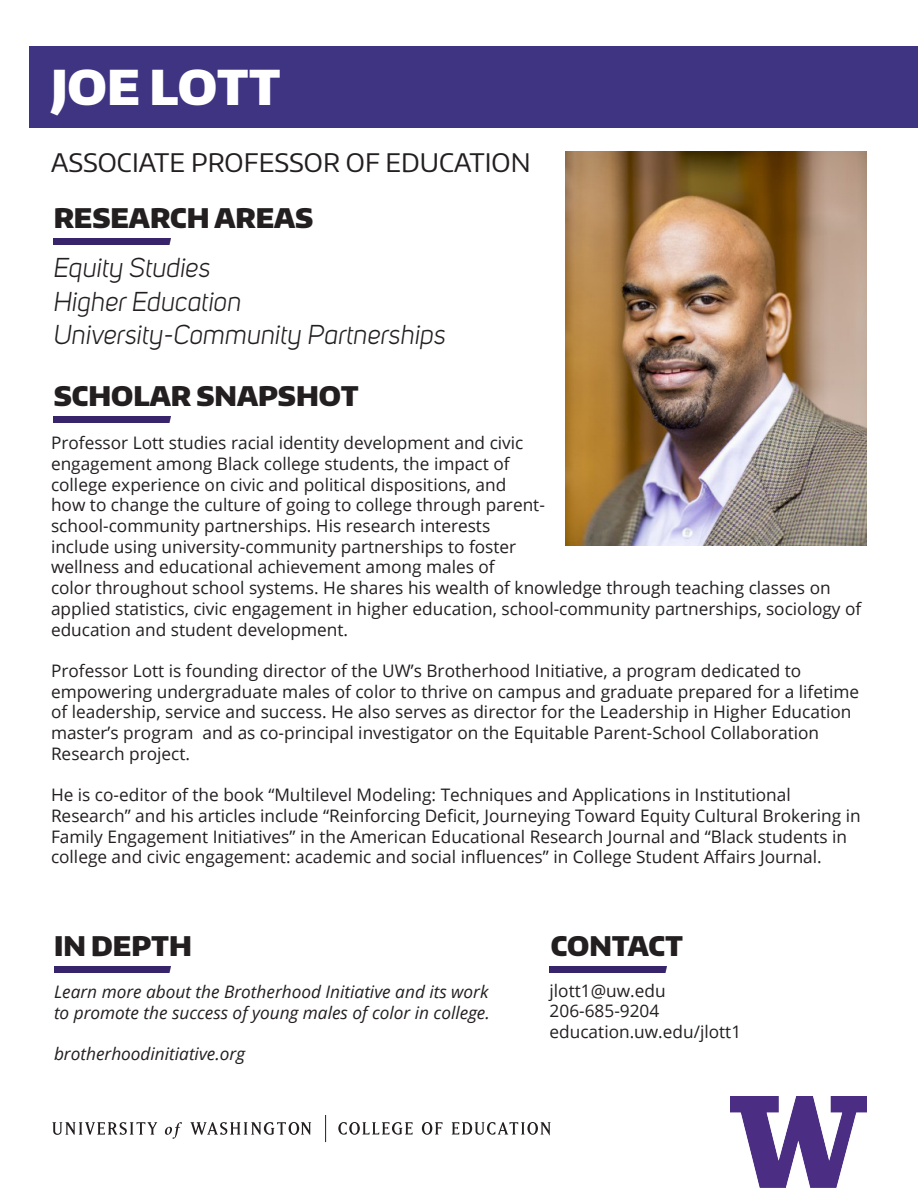
<style>
.page{position:relative;width:918px;height:1188px;background:#fff}
.page>*{position:absolute;margin:0;border:0;box-sizing:border-box;transform-origin:0 0}
.t1{font:900 48px "Encode Sans Normal";color:#fff}
.t2{font:italic 27px "Uni Sans";color:#231f20}
.t3{font:900 27px "Encode Sans Normal";color:#231f20}
.t4{font:25.5px "Encode Sans Normal";color:#231f20}
.t5{font:17.25px/20.7px "Open Sans";color:#231f20}
.t6{font:italic 17.25px/20.7px "Open Sans";color:#231f20}
</style>
<div class="page">
<div style="left:29px;top:46px;width:889px;height:81px;background:#3e3481"></div>
<img style="left:565px;top:151px;width:301px;height:394px">
<img style="left:54px;top:416px;width:116px;height:6px">
<img style="left:54px;top:966px;width:117px;height:6px">
<img style="left:550px;top:966px;width:116px;height:6px">
<img style="left:54px;top:238px;width:116px;height:6px">
<svg style="left:52px;top:1122px;width:259px;height:17px"></svg>
<svg style="left:338px;top:1122px;width:213px;height:14px"></svg>
<svg style="left:325px;top:1115px;width:1px;height:27px"></svg>
<img style="left:730px;top:1096px;width:136px;height:92px">
<p class="t1" style="left:51px;top:56px;width:231px">JOE LOTT</p>
<p class="t4" style="left:51px;top:146px;width:481px">ASSOCIATE PROFESSOR OF EDUCATION</p>
<p class="t3" style="left:54px;top:200px;width:261px">RESEARCH AREAS</p>
<p class="t2" style="left:54px;top:253px;width:158px">Equity Studies</p>
<p class="t2" style="left:54px;top:286px;width:189px">Higher Education</p>
<p class="t2" style="left:54px;top:319px;width:394px">University-Community Partnerships</p>
<p class="t3" style="left:54px;top:378px;width:307px">SCHOLAR SNAPSHOT</p>
<p class="t5" style="left:51px;top:432px;width:812px">Professor Lott studies racial identity development and civic<br>engagement among Black college students, the impact of<br>college experience on civic and political dispositions, and<br>how to change the culture of going to college through parent-<br>school-community partnerships. His research interests<br>include using university-community partnerships to foster<br>wellness and educational achievement among males of<br>color throughout school systems. He shares his wealth of knowledge through teaching classes on applied statistics, civic engagement in higher education, school-community partnerships, sociology of education and student development.</p>
<p class="t5" style="left:51px;top:660px;width:810px">Professor Lott is founding director of the UW’s Brotherhood Initiative, a program dedicated to empowering undergraduate males of color to thrive on campus and graduate prepared for a lifetime of leadership, service and success. He also serves as director for the Leadership in Higher Education master’s program and as co-principal investigator on the Equitable Parent-School Collaboration Research project.</p>
<p class="t5" style="left:51px;top:784px;width:811px">He is co-editor of the book “Multilevel Modeling: Techniques and Applications in Institutional Research” and his articles include “Reinforcing Deficit, Journeying Toward Equity Cultural Brokering in Family Engagement Initiatives” in the American Educational Research Journal and “Black students in college and civic engagement: academic and social influences” in College Student Affairs Journal.</p>
<p class="t3" style="left:54px;top:928px;width:140px">IN DEPTH</p>
<p class="t3" style="left:551px;top:928px;width:134px">CONTACT</p>
<p class="t6" style="left:54px;top:981px;width:437px">Learn more about the Brotherhood Initiative and its work to promote the success of young males of color in college.</p>
<p class="t6" style="left:54px;top:1043px;width:192px">brotherhoodinitiative.org</p>
<p class="t5" style="left:550px;top:979px;width:118px">jlott1@uw.edu</p>
<p class="t5" style="left:550px;top:1000px;width:111px">206-685-9204</p>
<p class="t5" style="left:550px;top:1021px;width:193px">education.uw.edu/jlott1</p>
</div>
